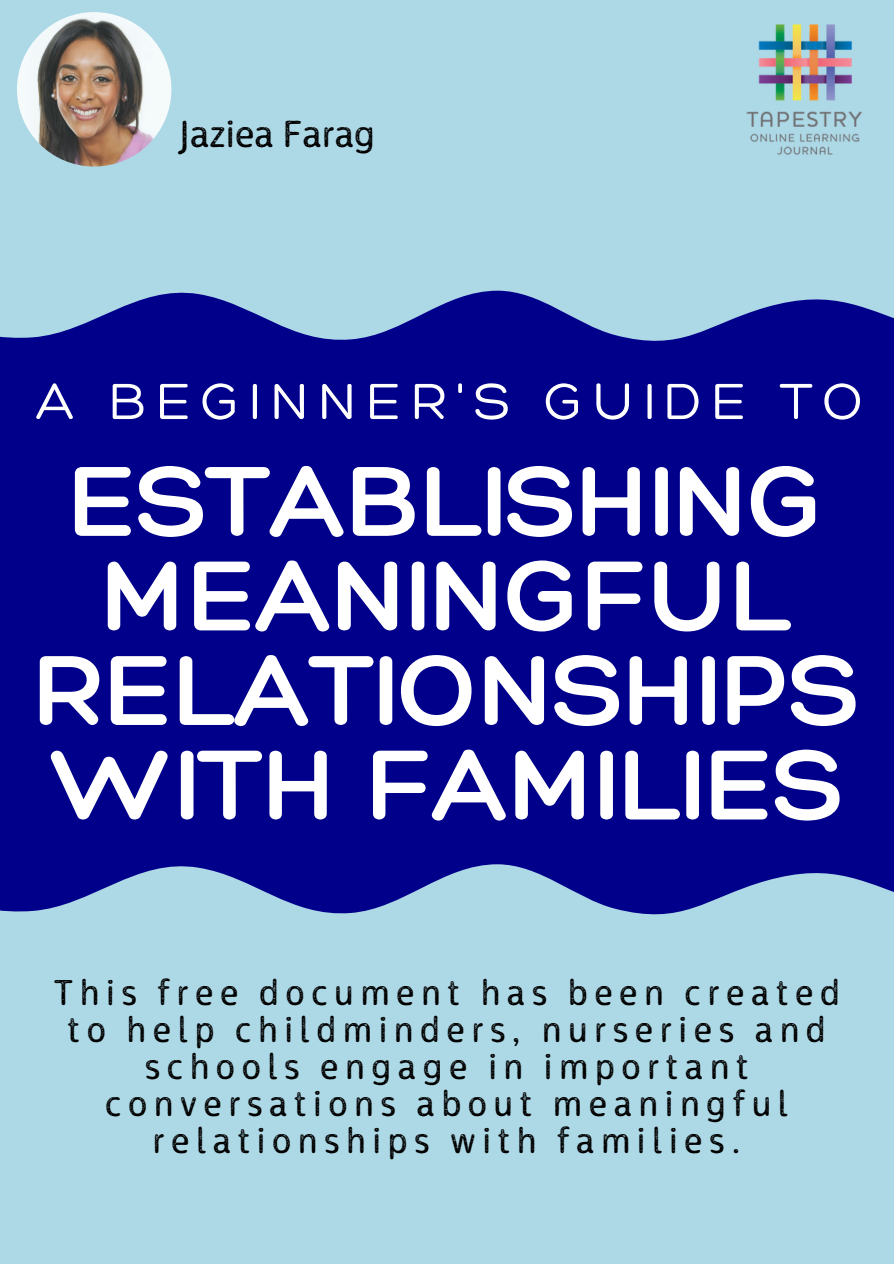
<style>
.page{position:relative;width:894px;height:1264px;background:#fff}
.page>*{position:absolute;margin:0;border:0;box-sizing:border-box;transform-origin:0 0}
.t1{font:300 108px/94.5px "Hero";color:#fff;text-align:center}
.t2{font:300 55.2px "Hero";letter-spacing:.17em;color:#fff}
.t3{font:39.45px "Ossem Rust";color:#000}
.t4{font:37.5px/37.2px "Ossem Rust";letter-spacing:.17em;color:#000;text-align:center}
</style>
<div class="page">
<div style="left:0;top:0;width:893px;height:1263px;background:#add8e6"></div>
<svg style="left:0;top:290px;width:893px;height:625px;background:#0e1192"></svg>
<img style="left:746px;top:24px;width:116px;height:131px">
<img style="left:17px;top:12px;width:154px;height:154px;border-radius:50%">
<p class="t3" style="left:179px;top:111px;width:198px">Jaziea Farag</p>
<p class="t2" style="left:36px;top:366px;width:828px">A BEGINNER'S GUIDE TO</p>
<p class="t1" style="left:33px;top:451px;width:827px">ESTABLISHING<br>MEANINGFUL<br>RELATIONSHIPS<br>WITH FAMILIES</p>
<p class="t4" style="left:53px;top:975px;width:788px">This free document has been created to help childminders, nurseries and schools engage in important conversations about meaningful relationships with families.</p>
</div>
